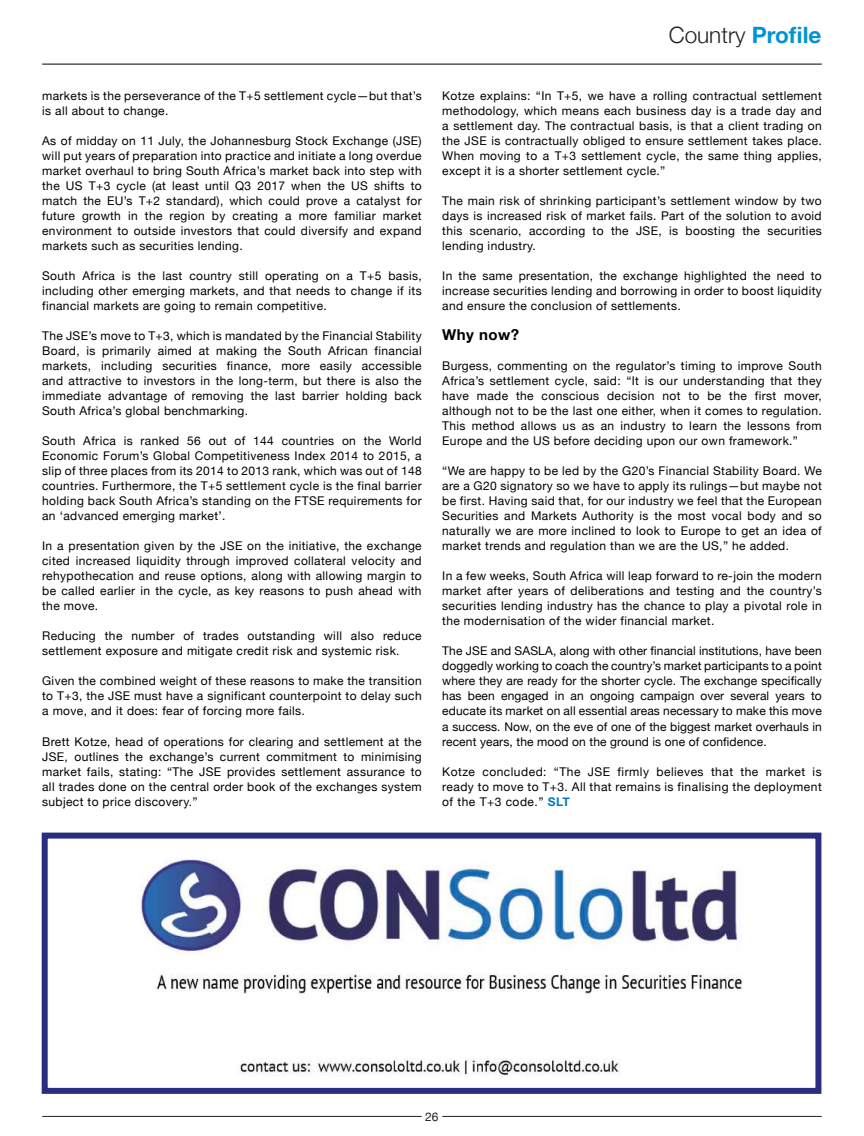
<style>
.page{position:relative;width:864px;height:1136px;background:#fff}
.page>*{position:absolute;margin:0;border:0;box-sizing:border-box;transform-origin:0 0}
.t1{font:300 22.5px "Helvetica Neue";color:#231f20}
.t2{font:700 15px "Helvetica Neue";letter-spacing:.03em;color:#000001}
.t3{font:12px/15px "Helvetica Neue";letter-spacing:.03em;color:#000001;text-align:justify}
.t4{font:12px "Helvetica Neue";color:#231f20}
.s1{font-weight:700;color:#0093d5}
.s2{font-weight:700;color:#007bc9}
</style>
<div class="page">
<hr style="left:43px;top:1115px;width:378px;height:1px;background:#231f20">
<hr style="left:442px;top:1115px;width:379px;height:1px;background:#231f20">
<hr style="left:42px;top:64px;width:779px;height:1px;background:#000">
<img style="left:140px;top:859px;width:602px;height:217px">
<div style="left:42px;top:832px;width:779px;height:261px;border:6px solid #2b2e80"></div>
<p class="t3" style="left:42px;top:89px;width:381px">markets is the perseverance of the T+5 settlement cycle—but that’s is all about to change.</p>
<p class="t3" style="left:42px;top:134px;width:381px">As of midday on 11 July, the Johannesburg Stock Exchange (JSE) will put years of preparation into practice and initiate a long overdue market overhaul to bring South Africa’s market back into step with the US T+3 cycle (at least until Q3 2017 when the US shifts to match the EU’s T+2 standard), which could prove a catalyst for future growth in the region by creating a more familiar market environment to outside investors that could diversify and expand markets such as securities lending.</p>
<p class="t3" style="left:42px;top:269px;width:381px">South Africa is the last country still operating on a T+5 basis, including other emerging markets, and that needs to change if its financial markets are going to remain competitive.</p>
<p class="t3" style="left:42px;top:329px;width:381px">The JSE’s move to T+3, which is mandated by the Financial Stability Board, is primarily aimed at making the South African financial markets, including securities finance, more easily accessible and attractive to investors in the long-term, but there is also the immediate advantage of removing the last barrier holding back South Africa’s global benchmarking.</p>
<p class="t3" style="left:42px;top:434px;width:381px">South Africa is ranked 56 out of 144 countries on the World Economic Forum’s Global Competitiveness Index 2014 to 2015, a slip of three places from its 2014 to 2013 rank, which was out of 148 countries. Furthermore, the T+5 settlement cycle is the final barrier holding back South Africa’s standing on the FTSE requirements for an ‘advanced emerging market’.</p>
<p class="t3" style="left:42px;top:539px;width:381px">In a presentation given by the JSE on the initiative, the exchange cited increased liquidity through improved collateral velocity and rehypothecation and reuse options, along with allowing margin to be called earlier in the cycle, as key reasons to push ahead with the move.</p>
<p class="t3" style="left:42px;top:629px;width:381px">Reducing the number of trades outstanding will also reduce settlement exposure and mitigate credit risk and systemic risk.</p>
<p class="t3" style="left:42px;top:674px;width:381px">Given the combined weight of these reasons to make the transition to T+3, the JSE must have a significant counterpoint to delay such a move, and it does: fear of forcing more fails.</p>
<p class="t3" style="left:42px;top:734px;width:381px">Brett Kotze, head of operations for clearing and settlement at the JSE, outlines the exchange’s current commitment to minimising market fails, stating: “The JSE provides settlement assurance to all trades done on the central order book of the exchanges system subject to price discovery.”</p>
<h1 class="t1" style="left:668px;top:17px;width:154px">Country <span class="s1">Profile</span></h1>
<p class="t3" style="left:442px;top:89px;width:381px">Kotze explains: “In T+5, we have a rolling contractual settlement methodology, which means each business day is a trade day and a settlement day. The contractual basis, is that a client trading on the JSE is contractually obliged to ensure settlement takes place.<br>When moving to a T+3 settlement cycle, the same thing applies, except it is a shorter settlement cycle.”</p>
<p class="t3" style="left:442px;top:194px;width:381px">The main risk of shrinking participant’s settlement window by two days is increased risk of market fails. Part of the solution to avoid this scenario, according to the JSE, is boosting the securities lending industry.</p>
<p class="t3" style="left:442px;top:269px;width:381px">In the same presentation, the exchange highlighted the need to increase securities lending and borrowing in order to boost liquidity and ensure the conclusion of settlements.</p>
<p class="t2" style="left:442px;top:323px;width:78px">Why now?</p>
<p class="t3" style="left:442px;top:359px;width:381px">Burgess, commenting on the regulator’s timing to improve South Africa’s settlement cycle, said: “It is our understanding that they have made the conscious decision not to be the first mover, although not to be the last one either, when it comes to regulation.<br>This method allows us as an industry to learn the lessons from Europe and the US before deciding upon our own framework.”</p>
<p class="t3" style="left:442px;top:464px;width:381px">“We are happy to be led by the G20’s Financial Stability Board. We are a G20 signatory so we have to apply its rulings—but maybe not be first. Having said that, for our industry we feel that the European Securities and Markets Authority is the most vocal body and so naturally we are more inclined to look to Europe to get an idea of market trends and regulation than we are the US,” he added.</p>
<p class="t3" style="left:442px;top:569px;width:381px">In a few weeks, South Africa will leap forward to re-join the modern market after years of deliberations and testing and the country’s securities lending industry has the chance to play a pivotal role in the modernisation of the wider financial market.</p>
<p class="t3" style="left:442px;top:644px;width:381px">The JSE and SASLA, along with other financial institutions, have been doggedly working to coach the country’s market participants to a point where they are ready for the shorter cycle. The exchange specifically has been engaged in an ongoing campaign over several years to educate its market on all essential areas necessary to make this move a success. Now, on the eve of one of the biggest market overhauls in recent years, the mood on the ground is one of confidence.</p>
<p class="t3" style="left:442px;top:764px;width:381px">Kotze concluded: “The JSE firmly believes that the market is ready to move to T+3. All that remains is finalising the deployment of the T+3 code.” <span class="s2">SLT</span></p>
<p class="t4" style="left:425px;top:1107px;width:15px">26</p>
</div>
